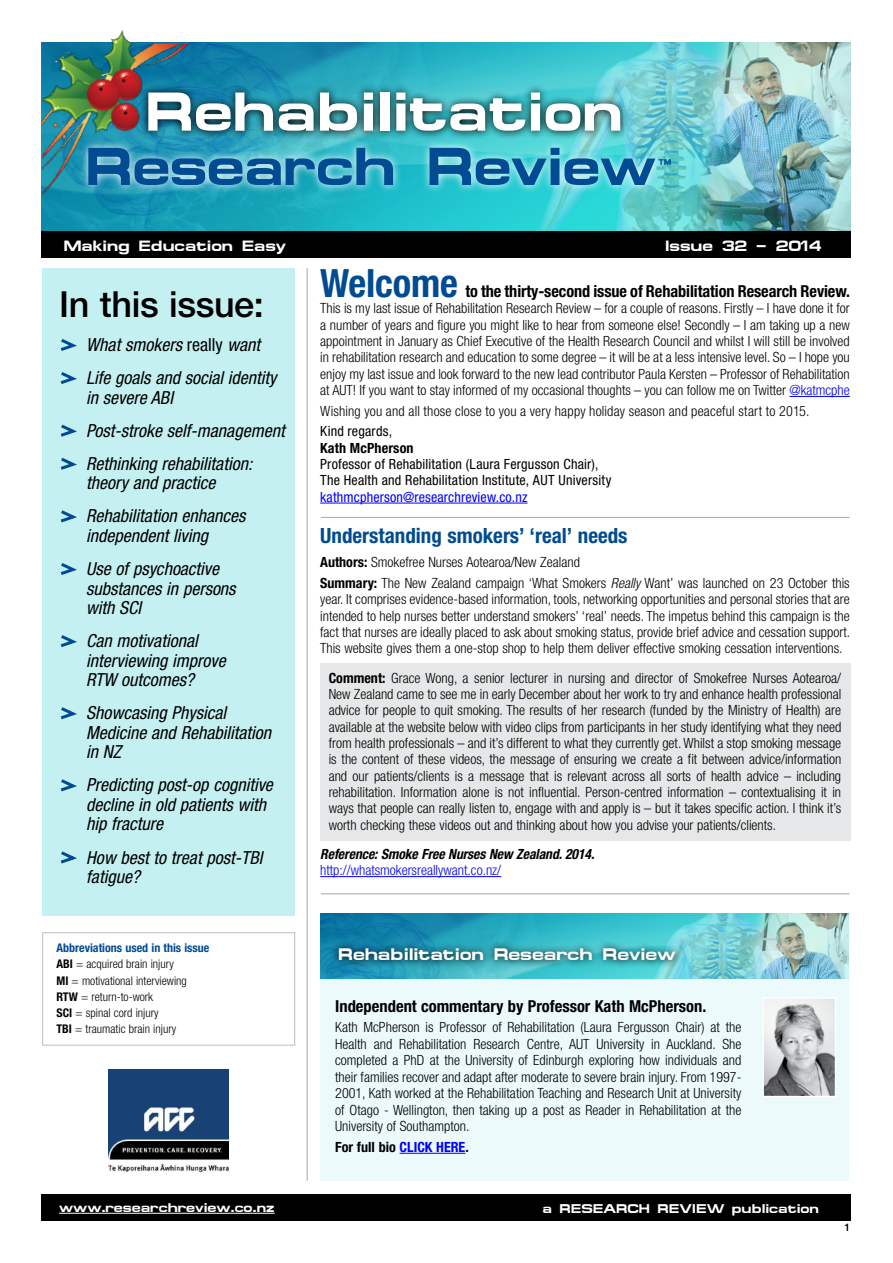
<style>
.page{position:relative;width:893px;height:1263px;background:#fff}
.page>*{position:absolute;margin:0;border:0;box-sizing:border-box;transform-origin:0 0}
.t1{font:700 54.9px "Micro Extended";color:#fff}
.t2{font:700 53.55px "Micro Extended";letter-spacing:-.005em;color:#004b91}
.t3{font:700 condensed 39px "Helvetica Neue LT Pro";letter-spacing:-.005em;color:#004b91}
.t4{font:500 36px "Helvetica Neue LT Pro";letter-spacing:-.01em;color:#000}
.t5{font:700 condensed 21px "Helvetica Neue LT Pro";color:#004b91}
.t6{font:italic condensed 18px/19.5px "Helvetica Neue LT Pro";color:#000}
.t7{font:700 16.8px "Micro Extended";color:#fff}
.t8{font:700 condensed 16.5px "Helvetica Neue LT Pro";letter-spacing:-.005em;color:#000}
.t9{font:700 15px "Micro Extended";color:#fff}
.t10{font:300 condensed 14.1px/16.4px "Helvetica Neue LT Pro";color:#000;text-align:justify}
.t11{font:condensed 14.1px/16.4px "Helvetica Neue LT Pro";letter-spacing:.015em;color:#000}
.t12{font:italic 700 condensed 14.1px "Helvetica Neue LT Pro";letter-spacing:-.005em;color:#000}
.t13{font:300 condensed 14.1px "Helvetica Neue LT Pro";color:#00f}
.t14{font:700 condensed 14.1px "Helvetica Neue LT Pro";color:#000}
.t15{font:700 13.8px "Helvetica Neue LT Pro";color:#004b91}
.t16{font:700 12.75px "Micro Extended";color:#fff}
.t17{font:300 condensed 12px "Helvetica Neue LT Pro";color:#000}
.t18{font:700 condensed 12px "Helvetica Neue LT Pro";color:#004b91}
.t19{font:500 10.5px "Helvetica Neue LT Pro";color:#000}
.s1{font-style:normal}
.s2{font-weight:700}
.s3{color:#00f}
.s4{font-style:italic}
</style>
<div class="page">
<div style="left:320px;top:663px;width:531px;height:178px;background:#e6e7e8"></div>
<div style="left:41px;top:1194px;width:809px;height:26px;background:#000"></div>
<hr style="left:59px;top:1213px;width:216px;height:1px;background:#fff">
<hr style="left:789px;top:396px;width:61px;height:1px;background:#00f">
<hr style="left:320px;top:503px;width:208px;height:1px;background:#00f">
<hr style="left:307px;top:268px;width:1px;height:913px;background:#a7a9ac">
<div style="left:42px;top:268px;width:252px;height:648px;background:#c5f0f2"></div>
<svg style="left:60px;top:339px;width:17px;height:12px"></svg>
<svg style="left:60px;top:372px;width:17px;height:12px"></svg>
<svg style="left:60px;top:424px;width:17px;height:13px"></svg>
<svg style="left:60px;top:457px;width:17px;height:13px"></svg>
<svg style="left:60px;top:510px;width:17px;height:13px"></svg>
<svg style="left:60px;top:563px;width:17px;height:12px"></svg>
<svg style="left:60px;top:635px;width:17px;height:12px"></svg>
<svg style="left:60px;top:707px;width:17px;height:13px"></svg>
<svg style="left:60px;top:779px;width:17px;height:13px"></svg>
<svg style="left:60px;top:851px;width:17px;height:13px"></svg>
<hr style="left:321px;top:517px;width:529px;height:1px;background:#a7a9ac">
<hr style="left:321px;top:893px;width:529px;height:1px;background:#a7a9ac">
<hr style="left:320px;top:876px;width:181px;height:1px;background:#00f">
<div style="left:320px;top:914px;width:528px;height:267px;background:#ecfafb"></div>
<img style="left:320px;top:914px;width:528px;height:64px">
<svg style="left:330px;top:940px;width:353px;height:29px;background:#2f95a4"></svg>
<img style="left:765px;top:999px;width:69px;height:96px">
<div style="left:763px;top:997px;width:73px;height:100px;border:1px solid #fff"></div>
<hr style="left:400px;top:1153px;width:65px;height:1px;background:#00f">
<img style="left:108px;top:1069px;width:120px;height:102px">
<img style="left:42px;top:43px;width:809px;height:189px">
<div style="left:42px;top:232px;width:809px;height:26px;background:#000"></div>
<svg style="left:215px;top:139px;width:448px;height:55px;background:#6dd2da"></svg>
<img style="left:215px;top:83px;width:414px;height:57px">
<img style="left:42px;top:30px;width:173px;height:195px">
<div style="left:42px;top:932px;width:253px;height:113px;border:1px solid #bcbec0"></div>
<p class="t1" style="left:145px;top:80px;width:479px">Rehabilitation</p>
<p class="t2" style="left:85px;top:136px;width:572px">Research Review</p>
<p class="t15" style="left:658px;top:155px;width:15px">™</p>
<p class="t9" style="left:63px;top:237px;width:224px">Making Education Easy</p>
<p class="t9" style="left:665px;top:237px;width:158px">Issue 32 – 2014</p>
<p class="t4" style="left:59px;top:283px;width:206px">In this issue:</p>
<p class="t6" style="left:86px;top:335px;width:175px">What smokers <span class="s1">really</span> want</p>
<p class="t6" style="left:86px;top:368px;width:192px">Life goals and social identity in severe ABI</p>
<p class="t6" style="left:86px;top:421px;width:200px">Post-stroke self-management</p>
<p class="t6" style="left:86px;top:454px;width:168px">Rethinking rehabilitation: theory and practice</p>
<p class="t6" style="left:86px;top:507px;width:161px">Rehabilitation enhances independent living</p>
<p class="t6" style="left:86px;top:559px;width:151px">Use of psychoactive substances in persons with SCI</p>
<p class="t6" style="left:86px;top:631px;width:141px">Can motivational interviewing improve<br>RTW outcomes?</p>
<p class="t6" style="left:86px;top:704px;width:187px">Showcasing Physical<br>Medicine and Rehabilitation in NZ</p>
<p class="t6" style="left:86px;top:776px;width:188px">Predicting post-op cognitive decline in old patients with hip fracture</p>
<p class="t6" style="left:86px;top:848px;width:178px">How best to treat post-TBI fatigue?</p>
<p class="t18" style="left:57px;top:940px;width:155px">Abbreviations used in this issue</p>
<p class="t17" style="left:57px;top:957px;width:119px"><span class="s2">ABI</span> = acquired brain injury</p>
<p class="t17" style="left:57px;top:973px;width:132px"><span class="s2">MI</span> = motivational interviewing</p>
<p class="t17" style="left:57px;top:990px;width:98px"><span class="s2">RTW</span> = return-to-work</p>
<p class="t17" style="left:57px;top:1006px;width:104px"><span class="s2">SCI</span> = spinal cord injury</p>
<p class="t17" style="left:57px;top:1022px;width:121px"><span class="s2">TBI</span> = traumatic brain injury</p>
<p class="t16" style="left:59px;top:1200px;width:217px">www.researchreview.co.nz</p>
<p class="t3" style="left:320px;top:259px;width:139px">Welcome</p>
<p class="t8" style="left:465px;top:281px;width:386px">to the thirty-second issue of Rehabilitation Research Review.</p>
<p class="t10" style="left:320px;top:300px;width:531px">This is my last issue of Rehabilitation Research Review – for a couple of reasons. Firstly – I have done it for a number of years and figure you might like to hear from someone else! Secondly – I am taking up a new appointment in January as Chief Executive of the Health Research Council and whilst I will still be involved in rehabilitation research and education to some degree – it will be at a less intensive level. So – I hope you enjoy my last issue and look forward to the new lead contributor Paula Kersten – Professor of Rehabilitation at AUT! If you want to stay informed of my occasional thoughts – you can follow me on Twitter <span class="s3">@katmcphe</span></p>
<p class="t10" style="left:320px;top:402px;width:491px">Wishing you and all those close to you a very happy holiday season and peaceful start to 2015.</p>
<p class="t11" style="left:320px;top:423px;width:73px">Kind regards,</p>
<p class="t11" style="left:320px;top:439px;width:293px"><span class="s2">Kath McPherson<br></span>Professor of Rehabilitation (Laura Fergusson Chair), The Health and Rehabilitation Institute, AUT University <span class="s3">kathmcpherson@researchreview.co.nz</span></p>
<p class="t5" style="left:320px;top:522px;width:309px">Understanding smokers’ ‘real’ needs</p>
<p class="t10" style="left:320px;top:554px;width:261px"><span class="s2">Authors:</span> Smokefree Nurses Aotearoa/New Zealand</p>
<p class="t10" style="left:320px;top:575px;width:531px"><span class="s2">Summary:</span> The New Zealand campaign ‘What Smokers <span class="s4">Really</span> Want’ was launched on 23 October this year. It comprises evidence-based information, tools, networking opportunities and personal stories that are intended to help nurses better understand smokers’ ‘real’ needs. The impetus behind this campaign is the fact that nurses are ideally placed to ask about smoking status, provide brief advice and cessation support.<br>This website gives them a one-stop shop to help them deliver effective smoking cessation interventions.</p>
<p class="t10" style="left:329px;top:669px;width:514px"><span class="s2">Comment:</span> Grace Wong, a senior lecturer in nursing and director of Smokefree Nurses Aotearoa/ New Zealand came to see me in early December about her work to try and enhance health professional advice for people to quit smoking. The results of her research (funded by the Ministry of Health) are available at the website below with video clips from participants in her study identifying what they need from health professionals – and it’s different to what they currently get. Whilst a stop smoking message is the content of these videos, the message of ensuring we create a fit between advice/information and our patients/clients is a message that is relevant across all sorts of health advice – including rehabilitation. Information alone is not influential. Person-centred information – contextualising it in ways that people can really listen to, engage with and apply is – but it takes specific action. I think it’s worth checking these videos out and thinking about how you advise your patients/clients.</p>
<p class="t12" style="left:320px;top:845px;width:276px">Reference: Smoke Free Nurses New Zealand. 2014.</p>
<p class="t13" style="left:320px;top:862px;width:182px">http://whatsmokersreallywant.co.nz/</p>
<p class="t7" style="left:338px;top:945px;width:339px">Rehabilitation Research Review</p>
<p class="t8" style="left:335px;top:996px;width:373px">Independent commentary by Professor Kath McPherson.</p>
<p class="t10" style="left:335px;top:1019px;width:408px">Kath McPherson is Professor of Rehabilitation (Laura Fergusson Chair) at the Health and Rehabilitation Research Centre, AUT University in Auckland. She completed a PhD at the University of Edinburgh exploring how individuals and their families recover and adapt after moderate to severe brain injury. From 1997- 2001, Kath worked at the Rehabilitation Teaching and Research Unit at University of Otago - Wellington, then taking up a post as Reader in Rehabilitation at the University of Southampton.</p>
<p class="t14" style="left:335px;top:1138px;width:135px">For full bio <span class="s3">CLICK HERE</span>.</p>
<p class="t16" style="left:542px;top:1201px;width:278px">a RESEARCH REVIEW publication</p>
<p class="t19" style="left:845px;top:1221px;width:7px">1</p>
</div>
